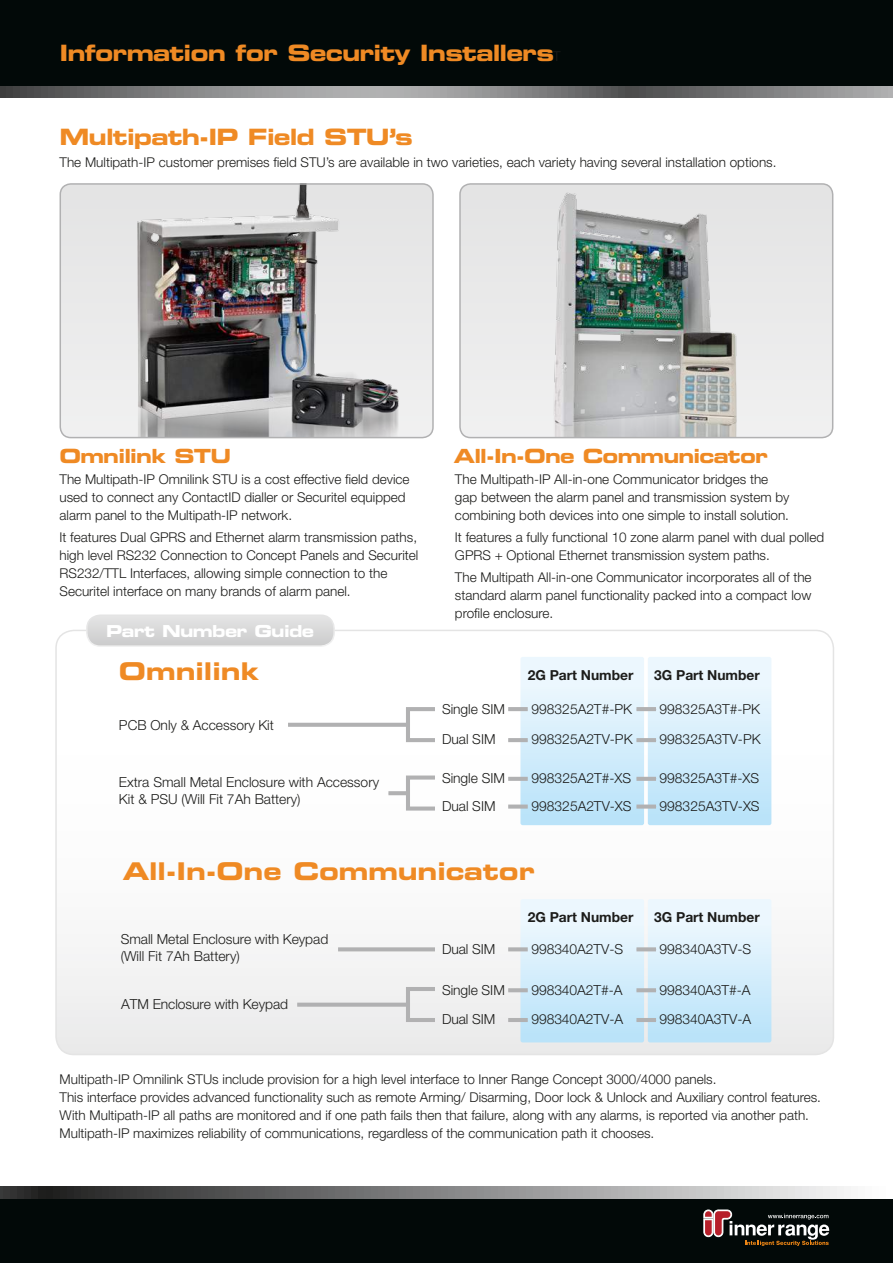
<style>
.page{position:relative;width:893px;height:1263px;background:#fff}
.page>*{position:absolute;margin:0;border:0;box-sizing:border-box;transform-origin:0 0}
.t1{font:24.45px "Eurostile Bold Extended Two";letter-spacing:-.005em;color:#ef8a24}
.t2{font:22.5px "Eurostile Bold Extended Two";letter-spacing:-.04em;color:#ef8a24}
.t3{font:19.5px "Eurostile Bold Extended Two";letter-spacing:-.04em;color:#ef8a24}
.t4{font:16.5px "Eurostile Bold Extended Two";letter-spacing:-.04em;color:#fff}
.t5{font:300 13.8px/16.6px "Helvetica Neue CE";color:#1c1c1a}
.t6{font:700 13.8px "Helvetica Neue CE";color:#1c1c1a}
.t7{font:300 13.5px/18px "Helvetica Neue CE";color:#1c1c1a}
.s1{font-family:"Helvetica Neue CE";font-weight:300;font-size:13.5px;color:#1c1c1a}
</style>
<div class="page">
<svg style="left:58px;top:630px;width:775px;height:424px"></svg>
<div style="left:60px;top:185px;width:372px;height:253px;background:#eaeaea"></div>
<img style="left:125px;top:186px;width:280px;height:249px">
<div style="left:60px;top:183px;width:374px;height:255px;border:2px solid #b1b1b2;border-radius:11px"></div>
<div style="left:461px;top:185px;width:372px;height:253px;background:#eaeaea"></div>
<img style="left:469px;top:186px;width:342px;height:249px">
<div style="left:459px;top:183px;width:374px;height:255px;border:2px solid #b1b1b2;border-radius:11px"></div>
<div style="left:0;top:1186px;width:893px;height:77px;background:linear-gradient(to right,#171717,#fafbfb)"></div>
<div style="left:0;top:1199px;width:893px;height:64px;background:#020908"></div>
<svg style="left:704px;top:1210px;width:125px;height:36px"></svg>
<svg style="left:0;top:85px;width:893px;height:13px;background:#787979"></svg>
<div style="left:0;top:0;width:893px;height:85px;background:#020908"></div>
<svg style="left:520px;top:657px;width:251px;height:168px;background:#d6eefb"></svg>
<svg style="left:520px;top:899px;width:251px;height:143px;background:#d6eefb"></svg>
<svg style="left:288px;top:723px;width:118px;height:4px"></svg>
<div style="left:406px;top:707px;width:31px;height:35px;border:4px solid #b1b1b2"></div>
<svg style="left:388px;top:791px;width:18px;height:4px"></svg>
<hr style="left:508px;top:707px;width:20px;height:4px;background:#b1b1b2">
<hr style="left:636px;top:707px;width:20px;height:4px;background:#b1b1b2">
<hr style="left:508px;top:738px;width:20px;height:4px;background:#b1b1b2">
<hr style="left:636px;top:738px;width:20px;height:4px;background:#b1b1b2">
<hr style="left:508px;top:777px;width:20px;height:4px;background:#b1b1b2">
<hr style="left:636px;top:777px;width:20px;height:4px;background:#b1b1b2">
<div style="left:508px;top:804px;width:20px;height:5px;background:#b1b1b2"></div>
<div style="left:636px;top:804px;width:20px;height:5px;background:#b1b1b2"></div>
<svg style="left:338px;top:947px;width:97px;height:4px"></svg>
<svg style="left:636px;top:947px;width:20px;height:4px"></svg>
<div style="left:406px;top:775px;width:31px;height:35px;border:4px solid #b1b1b2"></div>
<svg style="left:297px;top:1003px;width:109px;height:4px"></svg>
<svg style="left:508px;top:988px;width:20px;height:4px"></svg>
<svg style="left:508px;top:947px;width:20px;height:4px"></svg>
<svg style="left:636px;top:988px;width:20px;height:4px"></svg>
<hr style="left:508px;top:1018px;width:20px;height:4px;background:#b1b1b2">
<hr style="left:636px;top:1018px;width:20px;height:4px;background:#b1b1b2">
<div style="left:406px;top:987px;width:31px;height:35px;border:4px solid #b1b1b2"></div>
<svg style="left:87px;top:617px;width:247px;height:29px;background:#d8d8d9"></svg>
<div style="left:86px;top:614px;width:249px;height:33px;border:2px solid #fff;border-radius:14px"></div>
<h2 class="t2" style="left:60px;top:37px;width:503px">Information for Security Installers<span class="s1">T</span></h2>
<h2 class="t2" style="left:60px;top:121px;width:355px">Multipath-IP Field STU’s</h2>
<p class="t7" style="left:60px;top:153px;width:718px">The Multipath-IP customer premises field STU’s are available in two varieties, each variety having several installation options.</p>
<h3 class="t3" style="left:60px;top:443px;width:173px">Omnilink STU</h3>
<p class="t7" style="left:60px;top:470px;width:352px">The Multipath-IP Omnilink STU is a cost effective field device used to connect any ContactID dialler or Securitel equipped alarm panel to the Multipath-IP network.</p>
<p class="t7" style="left:60px;top:528px;width:360px">It features Dual GPRS and Ethernet alarm transmission paths, high level RS232 Connection to Concept Panels and Securitel RS232/TTL Interfaces, allowing simple connection to the Securitel interface on many brands of alarm panel.</p>
<p class="t4" style="left:106px;top:619px;width:209px">Part Number Guide</p>
<h3 class="t3" style="left:454px;top:442px;width:316px">All-In-One Communicator</h3>
<p class="t7" style="left:455px;top:470px;width:336px">The Multipath-IP All-in-one Communicator bridges the gap between the alarm panel and transmission system by combining both devices into one simple to install solution.</p>
<p class="t7" style="left:455px;top:528px;width:371px">It features a fully functional 10 zone alarm panel with dual polled<br>GPRS + Optional Ethernet transmission system paths.</p>
<p class="t7" style="left:455px;top:568px;width:358px;text-align:justify">The Multipath All-in-one Communicator incorporates all of the standard alarm panel functionality packed into a compact low profile enclosure.</p>
<h1 class="t1" style="left:119px;top:654px;width:142px">Omnilink</h1>
<p class="t6" style="left:528px;top:667px;width:107px">2G Part Number</p>
<p class="t6" style="left:654px;top:667px;width:107px">3G Part Number</p>
<p class="t5" style="left:119px;top:716px;width:156px">PCB Only &amp; Accessory Kit</p>
<p class="t5" style="left:442px;top:701px;width:65px">Single SIM</p>
<p class="t5" style="left:531px;top:701px;width:102px">998325A2T#-PK</p>
<p class="t5" style="left:659px;top:701px;width:102px">998325A3T#-PK</p>
<p class="t5" style="left:442px;top:731px;width:55px">Dual SIM</p>
<p class="t5" style="left:531px;top:731px;width:103px">998325A2TV-PK</p>
<p class="t5" style="left:659px;top:731px;width:103px">998325A3TV-PK</p>
<p class="t5" style="left:119px;top:774px;width:262px">Extra Small Metal Enclosure with Accessory<br>Kit &amp; PSU (Will Fit 7Ah Battery)</p>
<p class="t5" style="left:442px;top:770px;width:65px">Single SIM</p>
<p class="t5" style="left:531px;top:770px;width:101px">998325A2T#-XS</p>
<p class="t5" style="left:659px;top:770px;width:101px">998325A3T#-XS</p>
<p class="t5" style="left:442px;top:798px;width:55px">Dual SIM</p>
<p class="t5" style="left:531px;top:798px;width:102px">998325A2TV-XS</p>
<p class="t5" style="left:659px;top:798px;width:102px">998325A3TV-XS</p>
<h1 class="t1" style="left:123px;top:854px;width:414px">All-In-One Communicator</h1>
<p class="t6" style="left:528px;top:908px;width:107px">2G Part Number</p>
<p class="t6" style="left:654px;top:908px;width:107px">3G Part Number</p>
<p class="t5" style="left:121px;top:931px;width:209px">Small Metal Enclosure with Keypad (Will Fit 7Ah Battery)</p>
<p class="t5" style="left:442px;top:941px;width:55px">Dual SIM</p>
<p class="t5" style="left:531px;top:941px;width:93px">998340A2TV-S</p>
<p class="t5" style="left:659px;top:941px;width:93px">998340A3TV-S</p>
<p class="t5" style="left:121px;top:996px;width:168px">ATM Enclosure with Keypad</p>
<p class="t5" style="left:442px;top:981px;width:64px">Single SIM</p>
<p class="t5" style="left:531px;top:981px;width:93px">998340A2T#-A</p>
<p class="t5" style="left:659px;top:981px;width:93px">998340A3T#-A</p>
<p class="t5" style="left:442px;top:1011px;width:55px">Dual SIM</p>
<p class="t5" style="left:531px;top:1011px;width:93px">998340A2TV-A</p>
<p class="t5" style="left:659px;top:1011px;width:93px">998340A3TV-A</p>
<p class="t7" style="left:60px;top:1070px;width:763px">Multipath-IP Omnilink STUs include provision for a high level interface to Inner Range Concept 3000/4000 panels.<br>This interface provides advanced functionality such as remote Arming/ Disarming, Door lock &amp; Unlock and Auxiliary control features.<br>With Multipath-IP all paths are monitored and if one path fails then that failure, along with any alarms, is reported via another path.<br>Multipath-IP maximizes reliability of communications, regardless of the communication path it chooses.</p>
</div>
